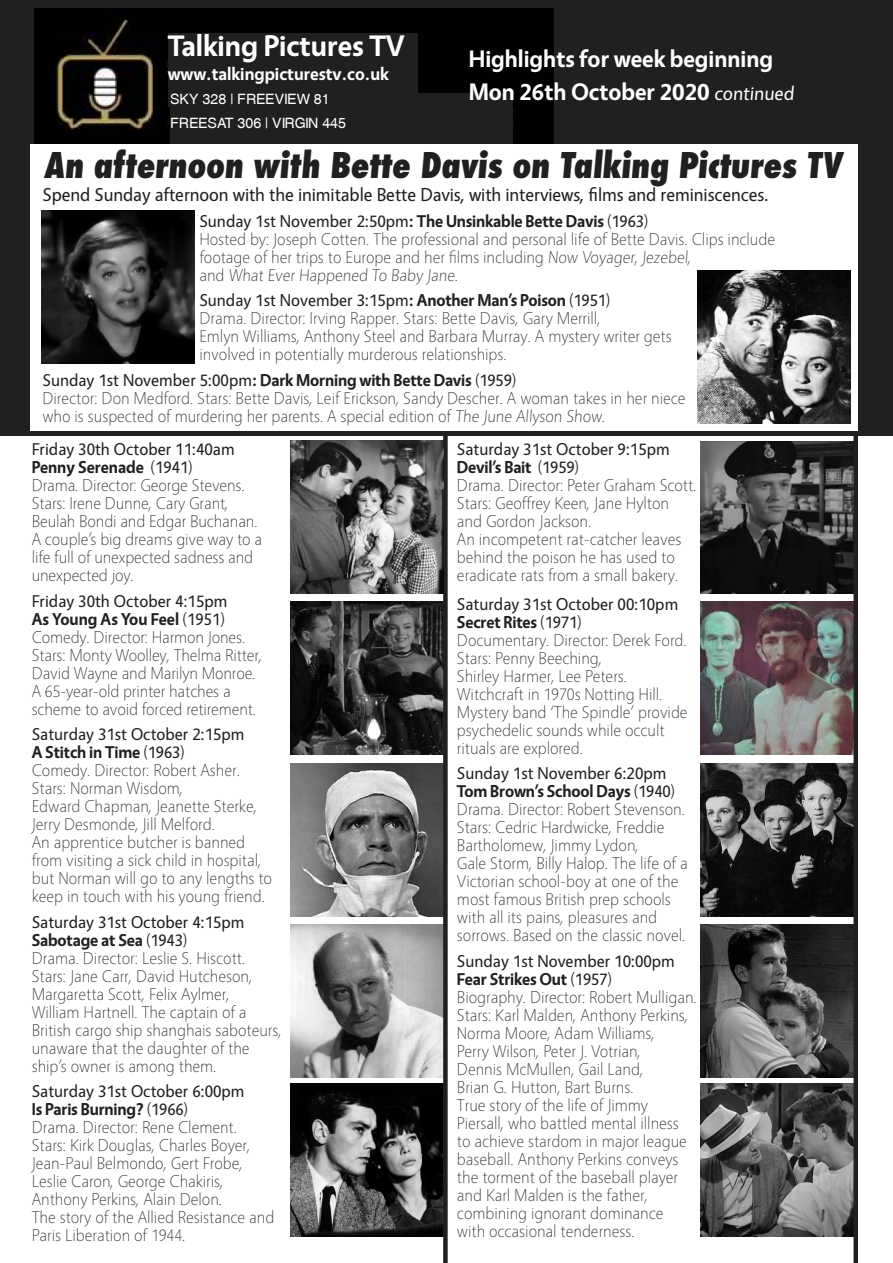
<style>
.page{position:relative;width:893px;height:1263px;background:#fff}
.page>*{position:absolute;margin:0;border:0;box-sizing:border-box;transform-origin:0 0}
.t1{font:800 condensed 34.5px "Futura";letter-spacing:.005em;color:#221f1f}
.t2{font:700 30px "Vegur";color:#fff}
.t3{font:700 24px/33px "Vegur";color:#fff}
.t4{font:18.75px "Vegur";letter-spacing:-.005em;color:#221f1f}
.t5{font:700 18px "Vegur";color:#fff}
.t6{font:300 17.25px/18px "Vegur";letter-spacing:-.005em;color:#221f1f}
.t7{font:14.25px/24px "Swansea";color:#fff}
.s1{font-weight:400;font-size:19.5px}
.s2{font-weight:400}
.s3{font-weight:700}
</style>
<div class="page">
<div style="left:0;top:0;width:893px;height:435px;background:#221f1f"></div>
<img style="left:34px;top:9px;width:519px;height:135px">
<div style="left:168px;top:33px;width:250px;height:74px;background:#221f1f"></div>
<div style="left:170px;top:94px;width:343px;height:51px;background:#221f1f"></div>
<img style="left:291px;top:601px;width:152px;height:153px">
<img style="left:291px;top:924px;width:152px;height:154px">
<img style="left:700px;top:441px;width:153px;height:152px">
<img style="left:700px;top:601px;width:153px;height:153px">
<img style="left:700px;top:764px;width:153px;height:153px">
<img style="left:700px;top:924px;width:153px;height:154px">
<img style="left:700px;top:1083px;width:153px;height:153px">
<img style="left:291px;top:1083px;width:152px;height:153px">
<img style="left:291px;top:764px;width:152px;height:153px">
<div style="left:853px;top:139px;width:5px;height:1124px;background:#221f1f"></div>
<div style="left:443px;top:139px;width:5px;height:1124px;background:#221f1f"></div>
<img style="left:291px;top:440px;width:153px;height:153px">
<div style="left:31px;top:144px;width:827px;height:286px;background:#fff"></div>
<img style="left:697px;top:270px;width:153px;height:153px">
<img style="left:42px;top:210px;width:153px;height:154px">
<h2 class="t2" style="left:168px;top:34px;width:238px">Talking Pictures TV</h2>
<p class="t5" style="left:168px;top:67px;width:223px">www.talkingpicturestv.co.uk</p>
<p class="t7" style="left:170px;top:87px;width:178px">SKY 328 | FREEVIEW 81<br>FREESAT 306 | VIRGIN 445</p>
<h3 class="t3" style="left:469px;top:45px;width:328px">Highlights for week beginning<br>Mon 26th October 2020 <span class="s1">continued</span></h3>
<h1 class="t1" style="left:44px;top:150px;width:800px">An afternoon with Bette Davis on Talking Pictures TV</h1>
<p class="t4" style="left:43px;top:187px;width:728px">Spend Sunday afternoon with the inimitable Bette Davis, with interviews, films and reminiscences.</p>
<p class="t6" style="left:199px;top:213px;width:577px"><span class="s2">Sunday 1st November 2:50pm</span><span class="s3">: The Unsinkable Bette Davis</span> <span class="s2">(1963)<br></span>Hosted by: Joseph Cotten. The professional and personal life of Bette Davis. Clips include footage of her trips to Europe and her films including Now Voyager, Jezebel,<br>and What Ever Happened To Baby Jane.</p>
<p class="t6" style="left:199px;top:293px;width:474px"><span class="s2">Sunday 1st November 3:15pm</span><span class="s3">: Another Man’s Poison</span> <span class="s2">(1951)<br></span>Drama. Director: Irving Rapper. Stars: Bette Davis, Gary Merrill,<br>Emlyn Williams, Anthony Steel and Barbara Murray. A mystery writer gets involved in potentially murderous relationships.</p>
<p class="t6" style="left:43px;top:372px;width:645px"><span class="s2">Sunday 1st November 5:00pm</span><span class="s3">: Dark Morning with Bette Davis</span> <span class="s2">(1959)<br></span>Director: Don Medford. Stars: Bette Davis, Leif Erickson, Sandy Descher. A woman takes in her niece who is suspected of murdering her parents. A special edition of The June Allyson Show.</p>
<p class="t6" style="left:32px;top:441px;width:232px"><span class="s2">Friday 30th October 11:40am<br></span><span class="s3">Penny Serenade</span> <span class="s2">(1941)<br></span>Drama. Director: George Stevens.<br>Stars: Irene Dunne, Cary Grant,<br>Beulah Bondi and Edgar Buchanan.<br>A couple’s big dreams give way to a life full of unexpected sadness and unexpected joy.</p>
<p class="t6" style="left:32px;top:593px;width:232px"><span class="s2">Friday 30th October 4:15pm<br></span><span class="s3">As Young As You Feel</span> <span class="s2">(1951)<br></span>Comedy. Director: Harmon Jones.<br>Stars: Monty Woolley, Thelma Ritter,<br>David Wayne and Marilyn Monroe.<br>A 65-year-old printer hatches a scheme to avoid forced retirement.</p>
<p class="t6" style="left:32px;top:726px;width:242px"><span class="s2">Saturday 31st October 2:15pm<br></span><span class="s3">A Stitch in Time</span> <span class="s2">(1963)<br></span>Comedy. Director: Robert Asher.<br>Stars: Norman Wisdom,<br>Edward Chapman, Jeanette Sterke,<br>Jerry Desmonde, Jill Melford.<br>An apprentice butcher is banned from visiting a sick child in hospital, but Norman will go to any lengths to keep in touch with his young friend.</p>
<p class="t6" style="left:32px;top:914px;width:252px"><span class="s2">Saturday 31st October 4:15pm<br></span><span class="s3">Sabotage at Sea</span> <span class="s2">(1943)<br></span>Drama. Director: Leslie S. Hiscott.<br>Stars: Jane Carr, David Hutcheson,<br>Margaretta Scott, Felix Aylmer,<br>William Hartnell. The captain of a<br>British cargo ship shanghais saboteurs, unaware that the daughter of the ship’s owner is among them.</p>
<p class="t6" style="left:32px;top:1083px;width:244px"><span class="s2">Saturday 31st October 6:00pm<br></span><span class="s3">Is Paris Burning?</span> <span class="s2">(1966)<br></span>Drama. Director: Rene Clement.<br>Stars: Kirk Douglas, Charles Boyer,<br>Jean-Paul Belmondo, Gert Frobe,<br>Leslie Caron, George Chakiris,<br>Anthony Perkins, Alain Delon.<br>The story of the Allied Resistance and<br>Paris Liberation of 1944.</p>
<p class="t6" style="left:457px;top:441px;width:241px"><span class="s2">Saturday 31st October 9:15pm<br></span><span class="s3">Devil’s Bait</span> <span class="s2">(1959)<br></span>Drama. Director: Peter Graham Scott.<br>Stars: Geoffrey Keen, Jane Hylton and Gordon Jackson.<br>An incompetent rat-catcher leaves behind the poison he has used to eradicate rats from a small bakery.</p>
<p class="t6" style="left:457px;top:596px;width:232px"><span class="s2">Saturday 31st October 00:10pm<br></span><span class="s3">Secret Rites</span> <span class="s2">(1971)<br></span>Documentary. Director: Derek Ford.<br>Stars: Penny Beeching,<br>Shirley Harmer, Lee Peters.<br>Witchcraft in 1970s Notting Hill.<br>Mystery band ‘The Spindle’ provide psychedelic sounds while occult rituals are explored.</p>
<p class="t6" style="left:457px;top:765px;width:232px"><span class="s2">Sunday 1st November 6:20pm<br></span><span class="s3">Tom Brown’s School Days</span> <span class="s2">(1940)<br></span>Drama. Director: Robert Stevenson.<br>Stars: Cedric Hardwicke, Freddie<br>Bartholomew, Jimmy Lydon,<br>Gale Storm, Billy Halop. The life of a<br>Victorian school-boy at one of the most famous British prep schools with all its pains, pleasures and sorrows. Based on the classic novel.</p>
<p class="t6" style="left:457px;top:953px;width:241px"><span class="s2">Sunday 1st November 10:00pm<br></span><span class="s3">Fear Strikes Out</span> <span class="s2">(1957)<br></span>Biography. Director: Robert Mulligan.<br>Stars: Karl Malden, Anthony Perkins,<br>Norma Moore, Adam Williams,<br>Perry Wilson, Peter J. Votrian,<br>Dennis McMullen, Gail Land,<br>Brian G. Hutton, Bart Burns.<br>True story of the life of Jimmy<br>Piersall, who battled mental illness to achieve stardom in major league baseball. Anthony Perkins conveys the torment of the baseball player and Karl Malden is the father, combining ignorant dominance<br>with occasional tenderness.</p>
</div>
